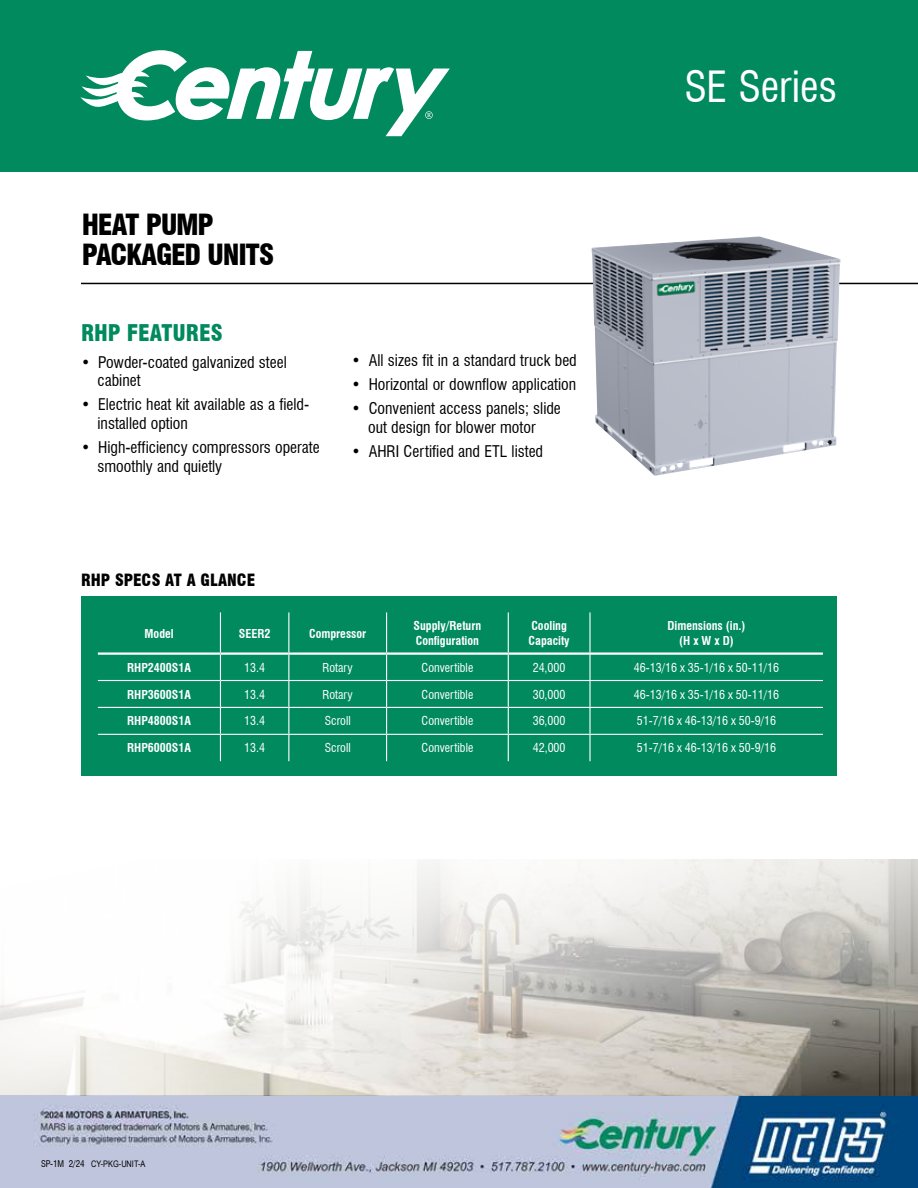
<style>
.page{position:relative;width:918px;height:1188px;background:#fff}
.page>*{position:absolute;margin:0;border:0;box-sizing:border-box;transform-origin:0 0}
.t1{font:condensed 42px "Swiss 721 BT";letter-spacing:-.005em;color:#fff}
.t2{font:900 condensed 28.5px/30px "Swiss 721 BT";letter-spacing:-.05em;color:#000}
.t3{font:900 condensed 22.5px "Swiss 721 BT";color:#008a5e}
.t4{font:900 condensed 16.5px "Swiss 721 BT";color:#000}
.t5{font:condensed 15.75px/18.8px "Swiss 721 BT";color:#000}
.t6{font:condensed 12px "Swiss 721 BT";color:#fff}
.t7{font:700 condensed 12px/15px "Swiss 721 BT";color:#fff}
.t8{font:9px "Arial Narrow";color:#000}
.s1{font-family:"Swiss 721 BT";font-stretch:condensed}
</style>
<div class="page">
<img style="left:0;top:1096px;width:918px;height:92px">
<svg style="left:0;top:859px;width:918px;height:237px"></svg>
<div style="left:0;top:0;width:918px;height:171px;background:#008a5e"></div>
<svg style="left:80px;top:50px;width:370px;height:86px"></svg>
<hr style="left:81px;top:283px;width:837px;height:1px;background:#000">
<img style="left:591px;top:236px;width:250px;height:240px">
<div style="left:81px;top:597px;width:756px;height:179px;background:#008a5e"></div>
<svg style="left:98px;top:612px;width:725px;height:149px"></svg>
<hr style="left:98px;top:652px;width:122px;height:3px;background:#fff">
<hr style="left:220px;top:652px;width:69px;height:3px;background:#fff">
<hr style="left:289px;top:652px;width:98px;height:3px;background:#fff">
<hr style="left:387px;top:652px;width:121px;height:3px;background:#fff">
<hr style="left:508px;top:652px;width:82px;height:3px;background:#fff">
<hr style="left:590px;top:652px;width:233px;height:3px;background:#fff">
<h2 class="t2" style="left:82px;top:210px;width:194px">HEAT PUMP<br>PACKAGED UNITS</h2>
<h3 class="t3" style="left:81px;top:319px;width:143px">RHP FEATURES</h3>
<p class="t5" style="left:98px;top:352px;width:191px;text-indent:-17px">• Powder-coated galvanized steel cabinet</p>
<p class="t5" style="left:98px;top:395px;width:213px;text-indent:-17px">• Electric heat kit available as a field&shy;installed option</p>
<p class="t5" style="left:98px;top:438px;width:224px;text-indent:-17px">• High-efficiency compressors operate smoothly and quietly</p>
<p class="t5" style="left:352px;top:351px;width:227px">• All sizes fit in a standard truck bed</p>
<p class="t5" style="left:352px;top:375px;width:226px">• Horizontal or downflow application</p>
<p class="t5" style="left:352px;top:399px;width:211px;text-align:center">• Convenient access panels; slide out design for blower motor</p>
<p class="t5" style="left:352px;top:442px;width:193px">• AHRI Certified and ETL listed</p>
<p class="t4" style="left:81px;top:570px;width:176px">RHP SPECS AT A GLANCE</p>
<h1 class="t1" style="left:684px;top:62px;width:154px">SE Series</h1>
<p class="t7" style="left:145px;top:626px;width:31px">Model</p>
<p class="t7" style="left:239px;top:626px;width:33px">SEER2</p>
<p class="t7" style="left:309px;top:626px;width:59px">Compressor</p>
<p class="t7" style="left:414px;top:618px;width:69px">Supply/Return<br>Configuration</p>
<p class="t7" style="left:529px;top:618px;width:42px">Cooling<br>Capacity</p>
<p class="t7" style="left:667px;top:618px;width:80px;text-align:center">Dimensions (in.) (H x W x D)</p>
<p class="t7" style="left:127px;top:660px;width:65px">RHP2400S1A</p>
<p class="t6" style="left:244px;top:660px;width:22px">13.4</p>
<p class="t6" style="left:323px;top:660px;width:32px">Rotary</p>
<p class="t6" style="left:422px;top:660px;width:53px">Convertible</p>
<p class="t6" style="left:533px;top:660px;width:34px">24,000</p>
<p class="t6" style="left:634px;top:660px;width:147px">46-13/16 x 35-1/16 x 50-11/16</p>
<p class="t7" style="left:127px;top:687px;width:65px">RHP3600S1A</p>
<p class="t6" style="left:244px;top:687px;width:22px">13.4</p>
<p class="t6" style="left:323px;top:687px;width:32px">Rotary</p>
<p class="t6" style="left:422px;top:687px;width:53px">Convertible</p>
<p class="t6" style="left:533px;top:687px;width:34px">30,000</p>
<p class="t6" style="left:634px;top:687px;width:147px">46-13/16 x 35-1/16 x 50-11/16</p>
<p class="t7" style="left:127px;top:714px;width:65px">RHP4800S1A</p>
<p class="t6" style="left:244px;top:714px;width:22px">13.4</p>
<p class="t6" style="left:325px;top:714px;width:27px">Scroll</p>
<p class="t6" style="left:422px;top:714px;width:53px">Convertible</p>
<p class="t6" style="left:533px;top:714px;width:34px">36,000</p>
<p class="t6" style="left:637px;top:714px;width:141px">51-7/16 x 46-13/16 x 50-9/16</p>
<p class="t7" style="left:127px;top:740px;width:65px">RHP6000S1A</p>
<p class="t6" style="left:244px;top:741px;width:22px">13.4</p>
<p class="t6" style="left:325px;top:741px;width:27px">Scroll</p>
<p class="t6" style="left:422px;top:741px;width:53px">Convertible</p>
<p class="t6" style="left:533px;top:741px;width:34px">42,000</p>
<p class="t6" style="left:637px;top:741px;width:141px">51-7/16 x 46-13/16 x 50-9/16</p>
<p class="t8" style="left:41px;top:1158px;width:106px"><span class="s1">SP-1M 2/24</span> CY-PKG-UNIT-A</p>
</div>
